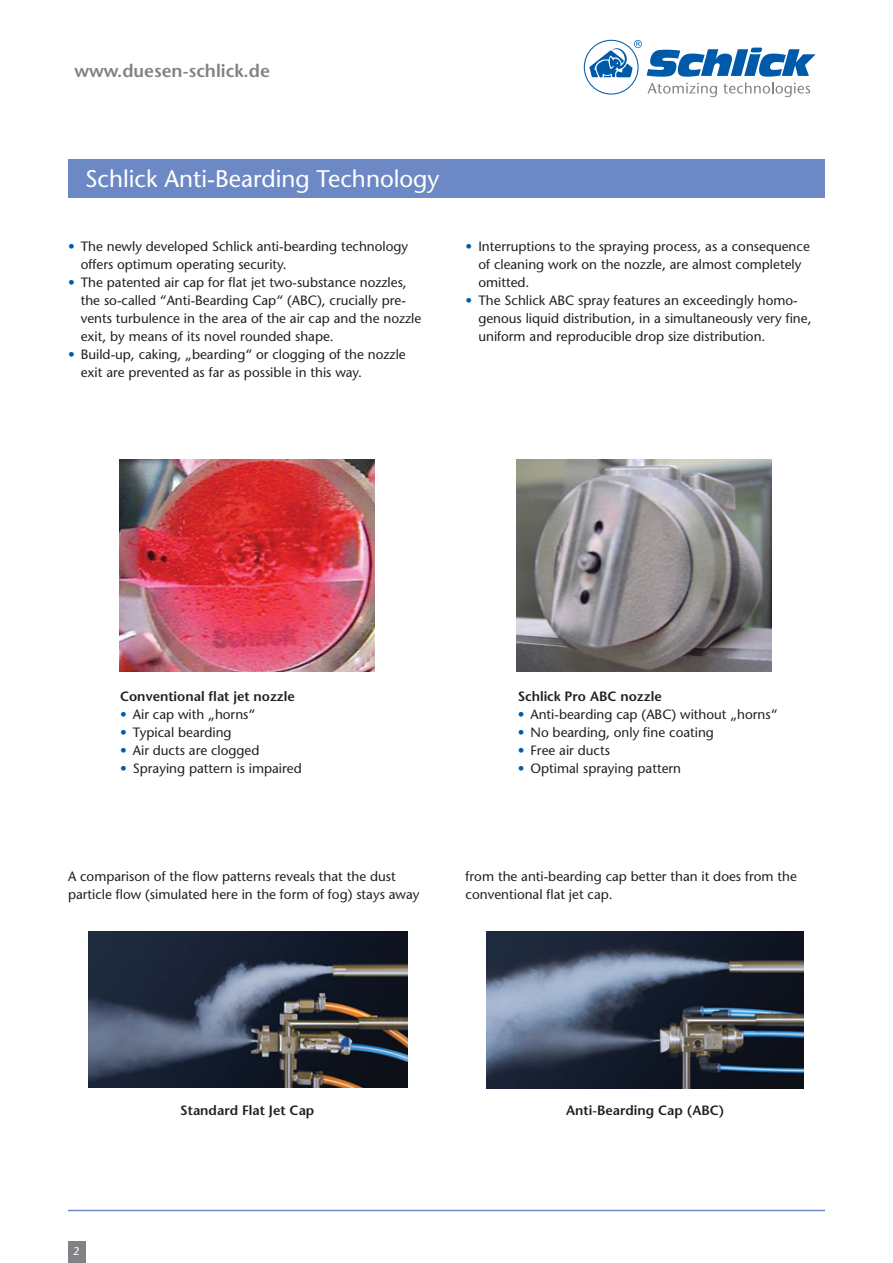
<style>
.page{position:relative;width:893px;height:1263px;background:#fff}
.page>*{position:absolute;margin:0;border:0;box-sizing:border-box;transform-origin:0 0}
.t1{font:24px "Stone Sans";color:#fff}
.t2{font:600 18px "Stone Sans";color:#808285}
.t3{font:13.5px/18px "Stone Sans";color:#231f20}
.t4{font:600 13.5px "Stone Sans";color:#231f20}
.t5{font:11.25px "Stone Sans";color:#fff}
.s1{color:#005cab}
</style>
<div class="page">
<hr style="left:68px;top:1210px;width:757px;height:1px;background:#6d89c5">
<div style="left:68px;top:1242px;width:17px;height:21px;background:#808285"></div>
<div style="left:68px;top:160px;width:757px;height:38px;background:#6d89c5"></div>
<img style="left:119px;top:459px;width:255px;height:213px">
<img style="left:88px;top:932px;width:319px;height:156px">
<img style="left:486px;top:932px;width:317px;height:156px">
<img style="left:517px;top:459px;width:255px;height:213px">
<svg style="left:589px;top:40px;width:227px;height:57px"></svg>
<h2 class="t2" style="left:74px;top:64px;width:197px">www.duesen-schlick.de</h2>
<h1 class="t1" style="left:85px;top:169px;width:356px">Schlick Anti-Bearding Technology</h1>
<p class="t3" style="left:81px;top:239px;width:329px;text-indent:-13px"><span class="s1">•</span> The newly developed Schlick anti-bearding technology offers optimum operating security.</p>
<p class="t3" style="left:81px;top:275px;width:342px;text-indent:-13px"><span class="s1">•</span> The patented air cap for flat jet two-substance nozzles, the so-called “Anti-Bearding Cap“ (ABC), crucially pre&shy;vents turbulence in the area of the air cap and the nozzle exit, by means of its novel rounded shape.</p>
<p class="t3" style="left:81px;top:347px;width:326px;text-indent:-13px"><span class="s1">•</span> Build-up, caking, „bearding“ or clogging of the nozzle exit are prevented as far as possible in this way.</p>
<p class="t3" style="left:478px;top:239px;width:333px;text-indent:-13px"><span class="s1">•</span> Interruptions to the spraying process, as a consequence of cleaning work on the nozzle, are almost completely omitted.</p>
<p class="t3" style="left:478px;top:293px;width:335px;text-indent:-13px"><span class="s1">•</span> The Schlick ABC spray features an exceedingly homo&shy;genous liquid distribution, in a simultaneously very fine, uniform and reproducible drop size distribution.</p>
<p class="t4" style="left:120px;top:691px;width:176px">Conventional flat jet nozzle</p>
<p class="t3" style="left:120px;top:707px;width:137px"><span class="s1">•</span> Air cap with „horns“</p>
<p class="t3" style="left:120px;top:725px;width:113px"><span class="s1">•</span> Typical bearding</p>
<p class="t3" style="left:120px;top:743px;width:141px"><span class="s1">•</span> Air ducts are clogged</p>
<p class="t3" style="left:120px;top:761px;width:183px"><span class="s1">•</span> Spraying pattern is impaired</p>
<p class="t3" style="left:68px;top:869px;width:353px">A comparison of the flow patterns reveals that the dust particle flow (simulated here in the form of fog) stays away</p>
<p class="t4" style="left:518px;top:691px;width:146px">Schlick Pro ABC nozzle</p>
<p class="t3" style="left:518px;top:707px;width:261px"><span class="s1">•</span> Anti-bearding cap (ABC) without „horns“</p>
<p class="t3" style="left:518px;top:725px;width:198px"><span class="s1">•</span> No bearding, only fine coating</p>
<p class="t3" style="left:518px;top:743px;width:94px"><span class="s1">•</span> Free air ducts</p>
<p class="t3" style="left:518px;top:761px;width:165px"><span class="s1">•</span> Optimal spraying pattern</p>
<p class="t3" style="left:466px;top:869px;width:333px">from the anti-bearding cap better than it does from the conventional flat jet cap.</p>
<p class="t5" style="left:73px;top:1247px;width:8px">2</p>
<p class="t4" style="left:180px;top:1105px;width:136px">Standard Flat Jet Cap</p>
<p class="t4" style="left:566px;top:1105px;width:160px">Anti-Bearding Cap (ABC)</p>
</div>
